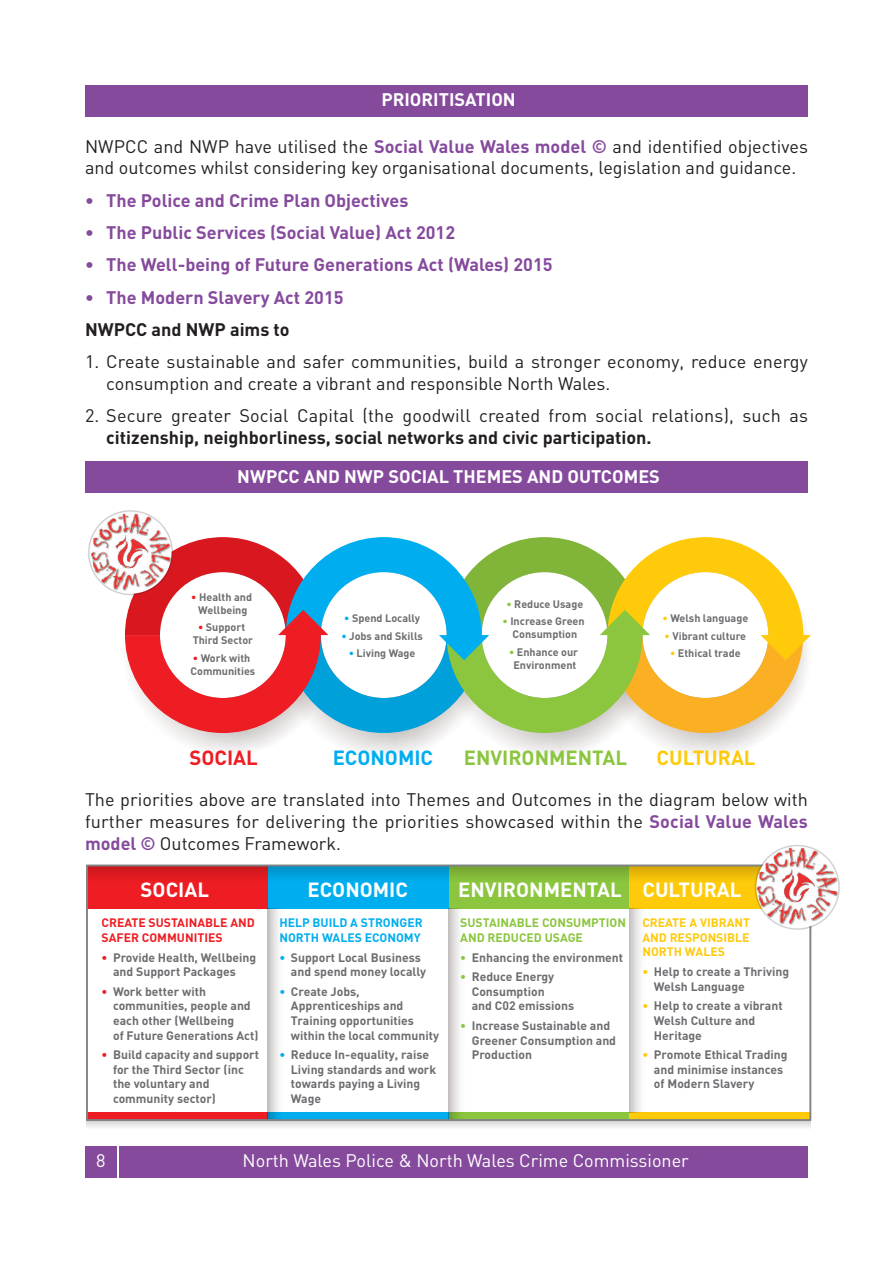
<style>
.page{position:relative;width:893px;height:1263px;background:#fff}
.page>*{position:absolute;margin:0;border:0;box-sizing:border-box;transform-origin:0 0}
.t1{font:700 20.25px "DIN";color:#fff}
.t2{font:700 20.25px "DIN";color:#8bc63e}
.t3{font:700 20.25px "DIN";color:#00aeef}
.t4{font:700 20.25px "DIN";color:#feca0a}
.t5{font:700 20.25px "DIN";color:#ee1d23}
.t6{font:18px/21.6px "DIN";letter-spacing:.005em;color:#231f20}
.t7{font:700 18px "DIN";color:#864a9d}
.t8{font:700 18px "DIN";color:#231f20}
.t9{font:700 18px "DIN";color:#fff}
.t10{font:18px "DIN";color:#fff}
.t11{font:700 12.15px/14.5px "DIN";color:#6c6d70}
.t12{font:700 12.15px/14.5px "DIN";color:#feca0a;text-align:justify}
.t13{font:700 12.15px/14.5px "DIN";color:#8bc63e}
.t14{font:700 12.15px/14.5px "DIN";color:#ee1d23}
.t15{font:700 12.15px/14.5px "DIN";color:#00aeef}
.t16{font:700 10.8px/12.9px "DIN";color:#6c6d70;text-align:center}
.s1{font-weight:700;color:#864a9d}
.s2{color:#ee1d23}
.s3{color:#00aeef}
.s4{color:#8bc63e}
.s5{color:#feca0a}
</style>
<div class="page">
<div style="left:85px;top:85px;width:723px;height:32px;background:#864a9d"></div>
<div style="left:119px;top:1146px;width:689px;height:32px;background:#864a9d"></div>
<div style="left:85px;top:1146px;width:32px;height:32px;background:#864a9d"></div>
<svg style="left:175px;top:733px;width:102px;height:19px"></svg>
<svg style="left:277px;top:733px;width:165px;height:21px"></svg>
<svg style="left:442px;top:733px;width:157px;height:21px"></svg>
<svg style="left:599px;top:733px;width:168px;height:21px"></svg>
<div style="left:87px;top:865px;width:181px;height:43px;background:#ee1d23"></div>
<div style="left:268px;top:865px;width:181px;height:43px;background:#00aeef"></div>
<div style="left:449px;top:865px;width:180px;height:43px;background:#8bc63e"></div>
<div style="left:629px;top:865px;width:181px;height:43px;background:#feca0a"></div>
<svg style="left:87px;top:1121px;width:723px;height:6px"></svg>
<div style="left:87px;top:1113px;width:181px;height:7px;background:#ee1d23"></div>
<div style="left:268px;top:1113px;width:181px;height:7px;background:#00aeef"></div>
<div style="left:449px;top:1113px;width:180px;height:7px;background:#8bc63e"></div>
<div style="left:629px;top:1113px;width:181px;height:7px;background:#feca0a"></div>
<svg style="left:89px;top:867px;width:666px;height:11px"></svg>
<div style="left:629px;top:908px;width:24px;height:205px;background:linear-gradient(to right,#d5d2d1,#fff)"></div>
<svg style="left:449px;top:908px;width:23px;height:210px"></svg>
<svg style="left:268px;top:908px;width:23px;height:210px"></svg>
<div style="left:86px;top:864px;width:725px;height:257px;border:2px solid #808285"></div>
<div style="left:85px;top:461px;width:723px;height:32px;background:#864a9d"></div>
<svg style="left:755px;top:845px;width:85px;height:85px"></svg>
<svg style="left:88px;top:510px;width:723px;height:223px"></svg>
<h2 class="t9" style="left:381px;top:90px;width:136px">PRIORITISATION</h2>
<h2 class="t6" style="left:85px;top:136px;width:724px">NWPCC and NWP have utilised the <span class="s1">Social Value Wales model ©</span> and identified objectives and outcomes whilst considering key organisational documents, legislation and guidance.</h2>
<h2 class="t7" style="left:85px;top:190px;width:325px">• The Police and Crime Plan Objectives</h2>
<h2 class="t7" style="left:85px;top:222px;width:372px">• The Public Services (Social Value) Act 2012</h2>
<h2 class="t7" style="left:85px;top:255px;width:469px">• The Well-being of Future Generations Act (Wales) 2015</h2>
<h2 class="t7" style="left:85px;top:287px;width:260px">• The Modern Slavery Act 2015</h2>
<h2 class="t8" style="left:85px;top:319px;width:206px">NWPCC and NWP aims to</h2>
<h2 class="t6" style="left:106px;top:351px;width:703px;text-indent:-21px">1. Create sustainable and safer communities, build a stronger economy, reduce energy consumption and create a vibrant and responsible North Wales.</h2>
<h2 class="t6" style="left:85px;top:405px;width:724px">2. Secure greater Social Capital (the goodwill created from social relations), such as</h2>
<h2 class="t8" style="left:106px;top:427px;width:547px">citizenship, neighborliness, social networks and civic participation.</h2>
<h2 class="t9" style="left:237px;top:466px;width:424px">NWPCC AND NWP SOCIAL THEMES AND OUTCOMES</h2>
<p class="t16" style="left:191px;top:591px;width:62px"><span class="s2">•</span> Health and<br>Wellbeing</p>
<p class="t16" style="left:193px;top:621px;width:62px"><span class="s2">•</span> Support<br>Third Sector</p>
<p class="t16" style="left:190px;top:651px;width:66px;text-align:left"><span class="s2">•</span> Work with<br>Communities</p>
<p class="t16" style="left:344px;top:612px;width:77px"><span class="s3">•</span> Spend Locally</p>
<p class="t16" style="left:341px;top:630px;width:83px"><span class="s3">•</span> Jobs and Skills</p>
<p class="t16" style="left:349px;top:647px;width:68px"><span class="s3">•</span> Living Wage</p>
<p class="t16" style="left:506px;top:597px;width:78px"><span class="s4">•</span> Reduce Usage</p>
<p class="t16" style="left:502px;top:615px;width:84px"><span class="s4">•</span> Increase Green<br>Consumption</p>
<p class="t16" style="left:509px;top:645px;width:71px"><span class="s4">•</span> Enhance our<br>Environment</p>
<p class="t16" style="left:662px;top:612px;width:87px"><span class="s5">•</span> Welsh language</p>
<p class="t16" style="left:665px;top:630px;width:83px"><span class="s5">•</span> Vibrant culture</p>
<p class="t16" style="left:670px;top:647px;width:72px"><span class="s5">•</span> Ethical trade</p>
<h1 class="t5" style="left:189px;top:746px;width:70px">SOCIAL</h1>
<h1 class="t3" style="left:333px;top:746px;width:102px">ECONOMIC</h1>
<h1 class="t2" style="left:464px;top:746px;width:165px">ENVIRONMENTAL</h1>
<h1 class="t4" style="left:657px;top:746px;width:101px">CULTURAL</h1>
<h2 class="t6" style="left:85px;top:789px;width:724px;line-height:22px;text-align:justify">The priorities above are translated into Themes and Outcomes in the diagram below with further measures for delivering the priorities showcased within the <span class="s1">Social Value Wales model ©</span> Outcomes Framework.</h2>
<h1 class="t1" style="left:141px;top:878px;width:70px">SOCIAL</h1>
<p class="t14" style="left:102px;top:916px;width:155px">CREATE SUSTAINABLE AND<br>SAFER COMMUNITIES</p>
<p class="t11" style="left:113px;top:950px;width:145px;text-indent:-11px"><span class="s2">•</span> Provide Health, Wellbeing and Support Packages</p>
<p class="t11" style="left:113px;top:984px;width:147px;text-indent:-11px"><span class="s2">•</span> Work better with communities, people and each other (Wellbeing<br>of Future Generations Act)</p>
<p class="t11" style="left:113px;top:1048px;width:148px;text-indent:-11px"><span class="s2">•</span> Build capacity and support for the Third Sector (inc the voluntary and community sector)</p>
<h1 class="t1" style="left:307px;top:878px;width:102px">ECONOMIC</h1>
<h1 class="t1" style="left:458px;top:878px;width:285px">ENVIRONMENTAL CULTURAL</h1>
<p class="t15" style="left:279px;top:916px;width:145px">HELP BUILD A STRONGER<br>NORTH WALES ECONOMY</p>
<p class="t11" style="left:291px;top:950px;width:137px;text-indent:-11px"><span class="s3">•</span> Support Local Business and spend money locally</p>
<p class="t11" style="left:291px;top:984px;width:150px;text-indent:-11px"><span class="s3">•</span> Create Jobs,<br>Apprenticeships and<br>Training opportunities within the local community</p>
<p class="t11" style="left:291px;top:1048px;width:147px;text-indent:-11px"><span class="s3">•</span> Reduce In-equality, raise<br>Living standards and work towards paying a Living<br>Wage</p>
<p class="t13" style="left:460px;top:916px;width:167px">SUSTAINABLE CONSUMPTION<br>AND REDUCED USAGE</p>
<p class="t11" style="left:460px;top:950px;width:164px"><span class="s4">•</span> Enhancing the environment</p>
<p class="t11" style="left:472px;top:970px;width:104px;text-indent:-11px"><span class="s4">•</span> Reduce Energy<br>Consumption<br>and C02 emissions</p>
<p class="t11" style="left:472px;top:1018px;width:146px;text-indent:-11px"><span class="s4">•</span> Increase Sustainable and<br>Greener Consumption and<br>Production</p>
<p class="t12" style="left:642px;top:916px;width:109px">CREATE A VIBRANT AND RESPONSIBLE NORTH WALES</p>
<p class="t11" style="left:654px;top:965px;width:137px;text-indent:-11px"><span class="s5">•</span> Help to create a Thriving<br>Welsh Language</p>
<p class="t11" style="left:654px;top:999px;width:130px;text-indent:-11px"><span class="s5">•</span> Help to create a vibrant<br>Welsh Culture and<br>Heritage</p>
<p class="t11" style="left:654px;top:1048px;width:135px;text-indent:-11px"><span class="s5">•</span> Promote Ethical Trading and minimise instances of Modern Slavery</p>
<h2 class="t10" style="left:96px;top:1150px;width:11px">8</h2>
<h2 class="t10" style="left:243px;top:1150px;width:448px">North Wales Police &amp; North Wales Crime Commissioner</h2>
</div>
